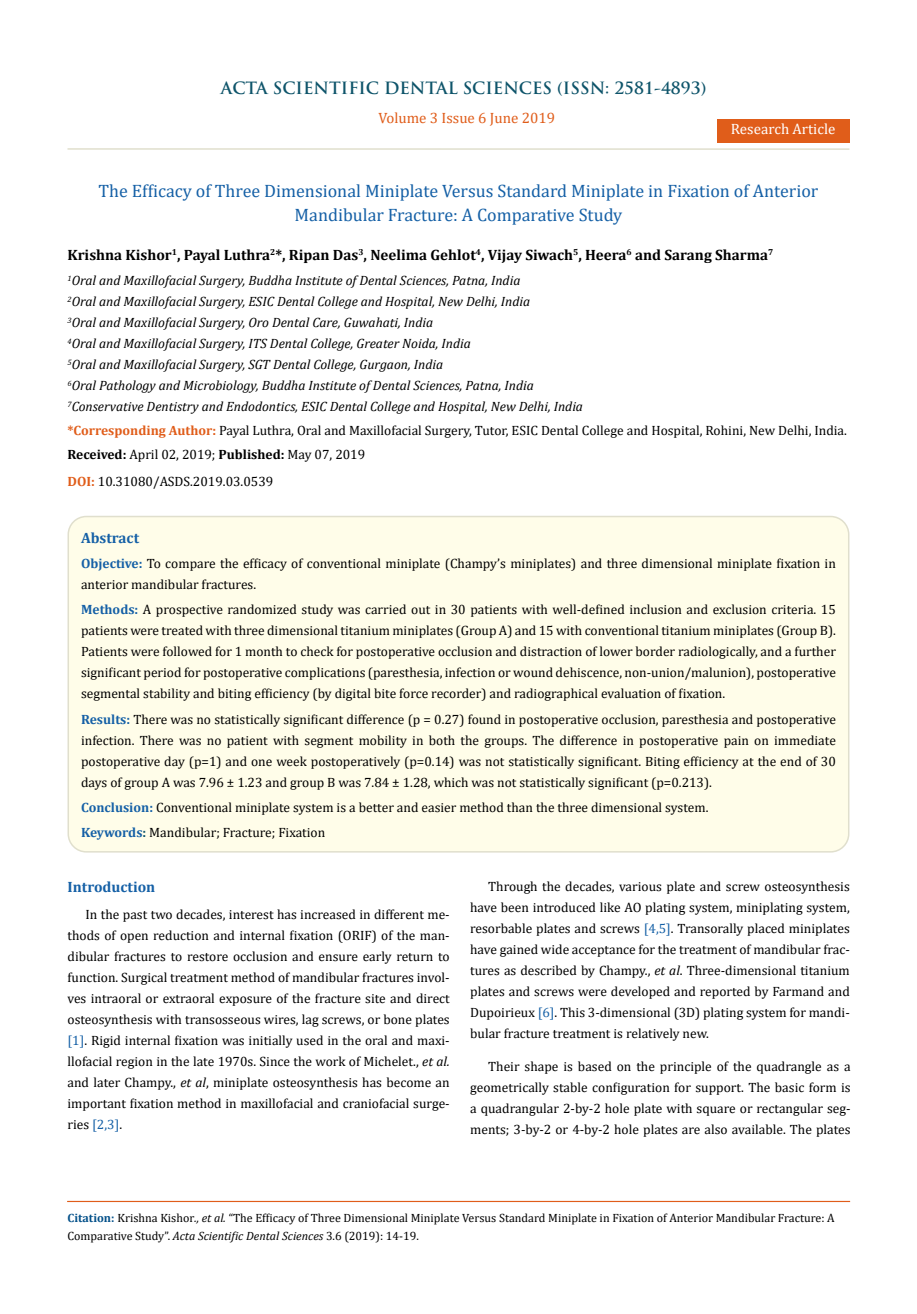
<style>
.page{position:relative;width:917px;height:1314px;background:#fff}
.page>*{position:absolute;margin:0;border:0;box-sizing:border-box;transform-origin:0 0}
.t1{font:18px/24px "Cambria";color:#1560a6;text-align:center}
.t2{font:700 16.5px "Trajan Pro";color:#0e546a}
.t3{font:700 15px "Cambria";color:#000}
.t4{font:15px "Cambria";color:#e05d1a}
.t5{font:700 15px "Cambria";color:#1560a6}
.t6{font:15px "Cambria";color:#fff}
.t7{font:13.5px/21px "Cambria";color:#000;text-align:justify}
.t8{font:italic 13.5px/21px "Cambria";color:#000}
.t9{font:12px/18px "Cambria";color:#000}
.s1{font-weight:700;color:#e05d1a}
.s2{font-weight:700}
.s3{font-weight:700;color:#1560a6}
.s4{font-weight:700;color:#0e546a}
.s5{color:#1560a6}
.s6{font-style:italic}
.s7{font-weight:700;color:#035089}
</style>
<div class="page">
<div style="left:717px;top:119px;width:132px;height:23px;background:#e05d1a"></div>
<div style="left:68px;top:517px;width:780px;height:335px;background:#fffde9;border-radius:18px"></div>
<div style="left:67px;top:516px;width:782px;height:337px;border:2px solid #e0dfcd;border-radius:18px"></div>
<hr style="left:67px;top:148px;width:782px;height:2px;background:#e0dfcd">
<div style="left:67px;top:1201px;width:782px;height:1px;border:1px solid #e05d1a"></div>
<p class="t2" style="left:221px;top:77px;width:487px">ACTA SCIENTIFIC DENTAL SCIENCES (ISSN: 2581-4893)</p>
<p class="t4" style="left:378px;top:109px;width:178px">Volume 3 Issue 6 June 2019</p>
<p class="t6" style="left:731px;top:120px;width:106px">Research Article</p>
<h1 class="t1" style="left:99px;top:178px;width:721px">The Efficacy of Three Dimensional Miniplate Versus Standard Miniplate in Fixation of Anterior<br>Mandibular Fracture: A Comparative Study</h1>
<p class="t3" style="left:67px;top:244px;width:707px">Krishna Kishor<sup>1</sup>, Payal Luthra<sup>2</sup>*, Ripan Das<sup>3</sup>, Neelima Gehlot<sup>4</sup>, Vijay Siwach<sup>5</sup>, Heera<sup>6</sup> and Sarang Sharma<sup>7</sup></p>
<p class="t8" style="left:67px;top:270px;width:517px"><sup>1</sup>Oral and Maxillofacial Surgery, Buddha Institute of Dental Sciences, Patna, India<br><sup>2</sup>Oral and Maxillofacial Surgery, ESIC Dental College and Hospital, New Delhi, India<br><sup>3</sup>Oral and Maxillofacial Surgery, Oro Dental Care, Guwahati, India<br><sup>4</sup>Oral and Maxillofacial Surgery, ITS Dental College, Greater Noida, India<br><sup>5</sup>Oral and Maxillofacial Surgery, SGT Dental College, Gurgaon, India<br><sup>6</sup>Oral Pathology and Microbiology, Buddha Institute of Dental Sciences, Patna, India <sup>7</sup>Conservative Dentistry and Endodontics, ESIC Dental College and Hospital, New Delhi, India</p>
<p class="t7" style="left:67px;top:419px;width:781px"><span class="s1">*Corresponding Author:</span> Payal Luthra, Oral and Maxillofacial Surgery, Tutor, ESIC Dental College and Hospital, Rohini, New Delhi, India.</p>
<p class="t7" style="left:67px;top:444px;width:299px"><span class="s2">Received:</span> April 02, 2019; <span class="s2">Published:</span> May 07, 2019</p>
<p class="t7" style="left:68px;top:471px;width:207px"><span class="s1">DOI:</span> 10.31080/ASDS.2019.03.0539</p>
<p class="t5" style="left:81px;top:528px;width:60px">Abstract</p>
<p class="t7" style="left:81px;top:553px;width:756px"><span class="s3">Objective:</span> To compare the efficacy of conventional miniplate (Champy’s miniplates) and three dimensional miniplate fixation in anterior mandibular fractures.</p>
<p class="t7" style="left:81px;top:599px;width:756px"><span class="s3">Methods:</span> A prospective randomized study was carried out in 30 patients with well-defined inclusion and exclusion criteria. 15 patients were treated with three dimensional titanium miniplates (Group A) and 15 with conventional titanium miniplates (Group B).<br>Patients were followed for 1 month to check for postoperative occlusion and distraction of lower border radiologically, and a further significant period for postoperative complications (paresthesia, infection or wound dehiscence, non-union/malunion), postoperative segmental stability and biting efficiency (by digital bite force recorder) and radiographical evaluation of fixation.</p>
<p class="t7" style="left:81px;top:709px;width:756px"><span class="s3">Results:</span> There was no statistically significant difference (p = 0.27) found in postoperative occlusion, paresthesia and postoperative infection. There was no patient with segment mobility in both the groups. The difference in postoperative pain on immediate postoperative day (p=1) and one week postoperatively (p=0.14) was not statistically significant. Biting efficiency at the end of 30 days of group A was 7.96 ± 1.23 and group B was 7.84 ± 1.28, which was not statistically significant (p=0.213).</p>
<p class="t7" style="left:81px;top:797px;width:629px"><span class="s3">Conclusion:</span> Conventional miniplate system is a better and easier method than the three dimensional system.</p>
<p class="t7" style="left:81px;top:822px;width:246px"><span class="s3">Keywords</span><span class="s4">:</span> Mandibular; Fracture; Fixation</p>
<p class="t5" style="left:68px;top:877px;width:89px">Introduction</p>
<p class="t7" style="left:67px;top:903px;width:384px;text-indent:18px">In the past two decades, interest has increased in different me&shy;thods of open reduction and internal fixation (ORIF) of the man&shy;dibular fractures to restore occlusion and ensure early return to function. Surgical treatment method of mandibular fractures invol&shy;ves intraoral or extraoral exposure of the fracture site and direct osteosynthesis with transosseous wires, lag screws, or bone plates <span class="s5">[1]</span>. Rigid internal fixation was initially used in the oral and maxi&shy;llofacial region in the late 1970s. Since the work of Michelet., <span class="s6">et al. </span>and later Champy., <span class="s6">et al</span>, miniplate osteosynthesis has become an important fixation method in maxillofacial and craniofacial surge&shy;ries <span class="s5">[2,3]</span>.</p>
<p class="t7" style="left:470px;top:876px;width:381px;text-indent:18px">Through the decades, various plate and screw osteosynthesis have been introduced like AO plating system, miniplating system, resorbable plates and screws <span class="s5">[4,5]</span>. Transorally placed miniplates have gained wide acceptance for the treatment of mandibular frac&shy;tures as described by Champy., <span class="s6">et al</span>. Three-dimensional titanium plates and screws were developed and reported by Farmand and Dupoirieux <span class="s5">[6]</span>. This 3-dimensional (3D) plating system for mandi&shy;bular fracture treatment is relatively new.</p>
<p class="t7" style="left:470px;top:1055px;width:382px;text-indent:18px">Their shape is based on the principle of the quadrangle as a geometrically stable configuration for support. The basic form is a quadrangular 2-by-2 hole plate with square or rectangular seg&shy;ments; 3-by-2 or 4-by-2 hole plates are also available. The plates</p>
<p class="t9" style="left:67px;top:1208px;width:768px"><span class="s7">Citation:</span> Krishna Kishor<span class="s6">., et al.</span> “The Efficacy of Three Dimensional Miniplate Versus Standard Miniplate in Fixation of Anterior Mandibular Fracture: A<br>Comparative Study”. <span class="s6">Acta Scientific Dental Sciences</span> 3.6 (2019): 14-19.</p>
</div>
